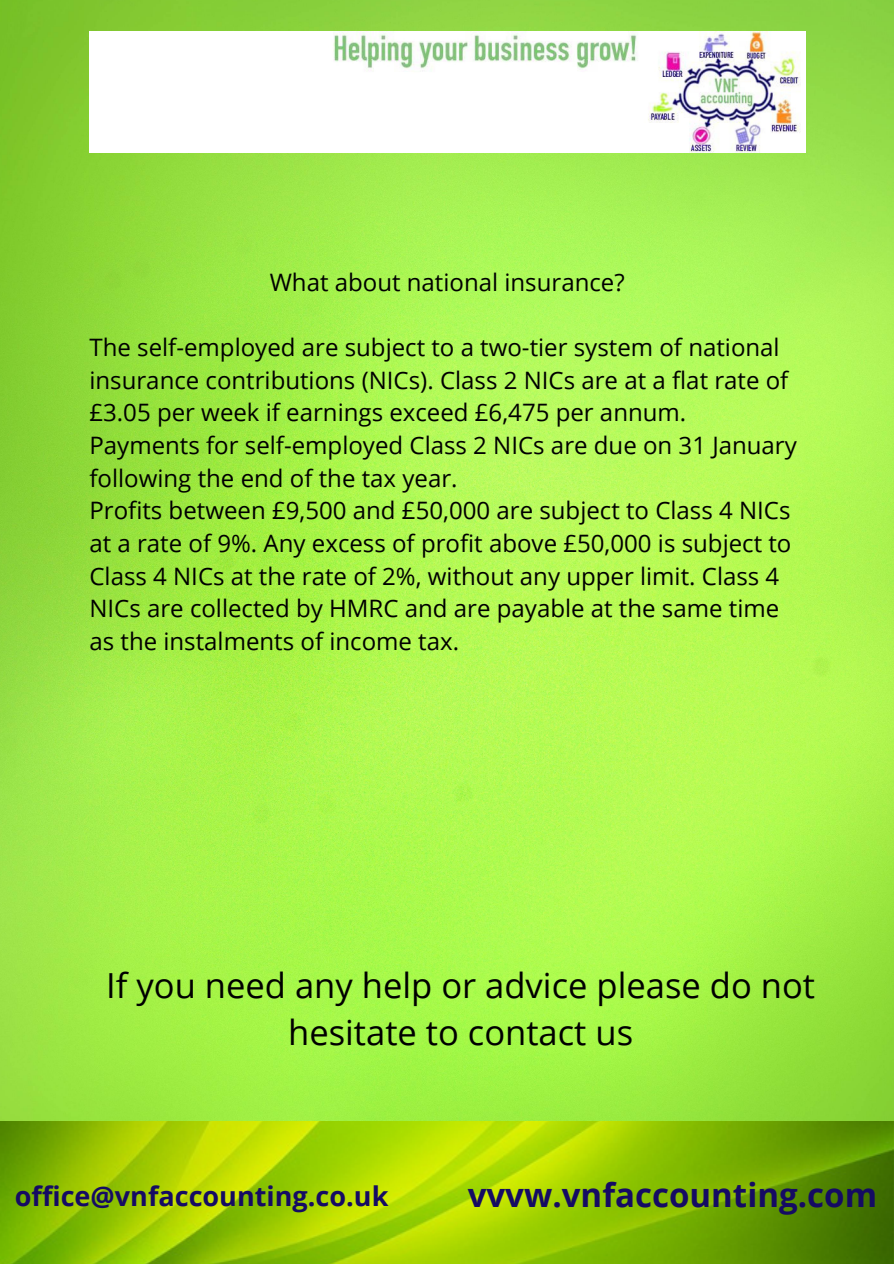
<style>
.page{position:relative;width:894px;height:1264px;background:#fff}
.page>*{position:absolute;margin:0;border:0;box-sizing:border-box;transform-origin:0 0}
.t1{font:34.5px/47.2px "Open Sans";color:#000;text-align:center}
.t2{font:700 33px "Open Sans";color:#150b63}
.t3{font:700 27px "Open Sans";color:#150b63}
.t4{font:24px/32.7px "Open Sans";color:#000}
</style>
<div class="page">
<img style="left:0;top:0;width:893px;height:1121px">
<img style="left:0;top:1121px;width:893px;height:142px">
<img style="left:89px;top:32px;width:715px;height:120px">
<p class="t4" style="left:269px;top:265px;width:356px">What about national insurance?</p>
<p class="t4" style="left:89px;top:330px;width:700px">The self-employed are subject to a two-tier system of national insurance contributions (NICs). Class 2 NICs are at a flat rate of £3.05 per week if earnings exceed £6,475 per annum.</p>
<p class="t4" style="left:89px;top:428px;width:708px">Payments for self-employed Class 2 NICs are due on 31 January following the end of the tax year.</p>
<p class="t4" style="left:89px;top:493px;width:703px">Profits between £9,500 and £50,000 are subject to Class 4 NICs at a rate of 9%. Any excess of profit above £50,000 is subject to Class 4 NICs at the rate of 2%, without any upper limit. Class 4<br>NICs are collected by HMRC and are payable at the same time as the instalments of income tax.</p>
<p class="t1" style="left:106px;top:960px;width:710px">If you need any help or advice please do not hesitate to contact us</p>
<p class="t3" style="left:15px;top:1177px;width:375px">office@vnfaccounting.co.uk</p>
<p class="t2" style="left:467px;top:1171px;width:411px">vvvw.vnfaccounting.com</p>
</div>
